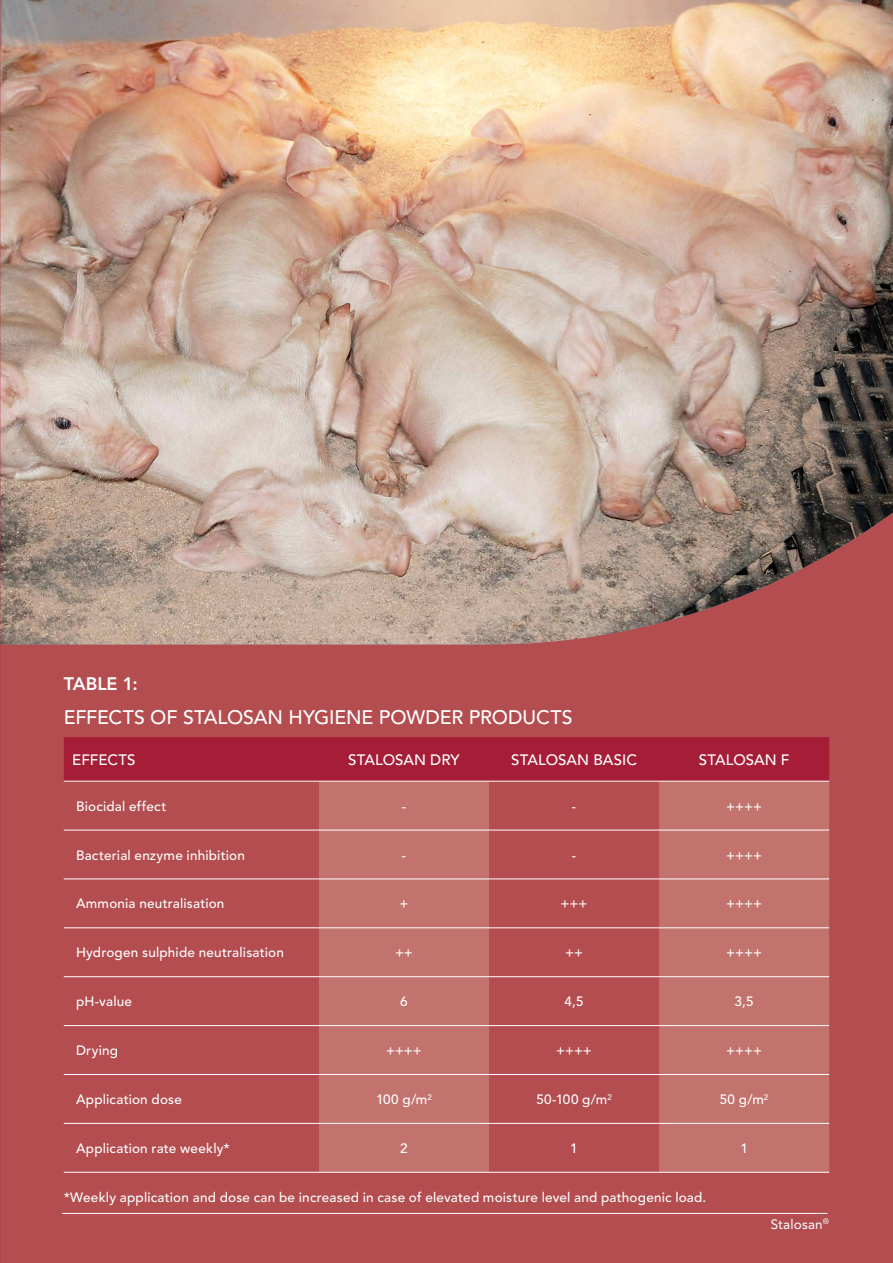
<style>
.page{position:relative;width:893px;height:1263px;background:#b34d50}
.page>*{position:absolute;margin:0;border:0;box-sizing:border-box;transform-origin:0 0}
.Stalosan_Produkt_MR{font:500 19.5px "Avenir LT Std";letter-spacing:-.005em;color:#fff}
.Stalosan_Figur_Nr_Ne{font:800 18px "Avenir LT Std";letter-spacing:-.005em;color:#fff}
.Stalosan_Tabel_Rubri{font:500 15px "Avenir LT Std";color:#fff}
.Stalosan_Tabel_Body{font:500 13.5px "Avenir LT Std";letter-spacing:.015em;color:#fff}
.Stalosan_Figur_Body{font:500 13.5px "Avenir LT Std";letter-spacing:.015em;color:#fff}
.t1{font:13.5px "Avenir LT Std";letter-spacing:.015em;color:#fff}
</style>
<div class="page">
<img style="left:0;top:0;width:893px;height:644px">
<div style="left:64px;top:737px;width:765px;height:44px;background:#a51d37"></div>
<svg style="left:319px;top:782px;width:510px;height:390px;fill:#c2736d"></svg>
<hr style="left:64px;top:781px;width:255px;height:1px;background:#fff">
<hr style="left:319px;top:781px;width:170px;height:1px;background:#fff">
<hr style="left:489px;top:781px;width:170px;height:1px;background:#fff">
<hr style="left:659px;top:781px;width:170px;height:1px;background:#fff">
<hr style="left:64px;top:830px;width:255px;height:1px;background:#fff">
<hr style="left:319px;top:830px;width:170px;height:1px;background:#fff">
<hr style="left:489px;top:830px;width:170px;height:1px;background:#fff">
<hr style="left:659px;top:830px;width:170px;height:1px;background:#fff">
<hr style="left:64px;top:878px;width:255px;height:1px;background:#fff">
<hr style="left:319px;top:878px;width:170px;height:1px;background:#fff">
<hr style="left:489px;top:878px;width:170px;height:1px;background:#fff">
<hr style="left:659px;top:878px;width:170px;height:1px;background:#fff">
<hr style="left:64px;top:927px;width:255px;height:1px;background:#fff">
<hr style="left:319px;top:927px;width:170px;height:1px;background:#fff">
<hr style="left:489px;top:927px;width:170px;height:1px;background:#fff">
<hr style="left:659px;top:927px;width:170px;height:1px;background:#fff">
<hr style="left:64px;top:976px;width:255px;height:1px;background:#fff">
<hr style="left:319px;top:976px;width:170px;height:1px;background:#fff">
<hr style="left:489px;top:976px;width:170px;height:1px;background:#fff">
<hr style="left:659px;top:976px;width:170px;height:1px;background:#fff">
<hr style="left:64px;top:1025px;width:255px;height:1px;background:#fff">
<hr style="left:319px;top:1025px;width:170px;height:1px;background:#fff">
<hr style="left:489px;top:1025px;width:170px;height:1px;background:#fff">
<hr style="left:659px;top:1025px;width:170px;height:1px;background:#fff">
<hr style="left:64px;top:1074px;width:255px;height:1px;background:#fff">
<hr style="left:319px;top:1074px;width:170px;height:1px;background:#fff">
<hr style="left:489px;top:1074px;width:170px;height:1px;background:#fff">
<hr style="left:659px;top:1074px;width:170px;height:1px;background:#fff">
<hr style="left:64px;top:1123px;width:255px;height:1px;background:#fff">
<hr style="left:319px;top:1123px;width:170px;height:1px;background:#fff">
<hr style="left:489px;top:1123px;width:170px;height:1px;background:#fff">
<hr style="left:659px;top:1123px;width:170px;height:1px;background:#fff">
<hr style="left:64px;top:1172px;width:255px;height:1px;background:#fff">
<hr style="left:319px;top:1172px;width:170px;height:1px;background:#fff">
<hr style="left:489px;top:1172px;width:170px;height:1px;background:#fff">
<hr style="left:659px;top:1172px;width:170px;height:1px;background:#fff">
<svg style="left:0;top:646px;width:1px;height:617px"></svg>
<hr style="left:62px;top:1213px;width:765px;height:1px;background:#fff">
<p class="Stalosan_Figur_Nr_Ne" style="left:64px;top:673px;width:75px">TABLE 1:</p>
<p class="Stalosan_Produkt_MR" style="left:64px;top:705px;width:510px">EFFECTS OF STALOSAN HYGIENE POWDER PRODUCTS</p>
<p class="Stalosan_Tabel_Rubri" style="left:72px;top:751px;width:65px">EFFECTS</p>
<p class="Stalosan_Tabel_Rubri" style="left:348px;top:751px;width:113px">STALOSAN DRY</p>
<p class="Stalosan_Tabel_Rubri" style="left:511px;top:751px;width:127px">STALOSAN BASIC</p>
<p class="Stalosan_Tabel_Rubri" style="left:699px;top:751px;width:92px">STALOSAN F</p>
<p class="Stalosan_Tabel_Body" style="left:76px;top:798px;width:92px">Biocidal effect</p>
<p class="Stalosan_Tabel_Body" style="left:402px;top:798px;width:6px">-</p>
<p class="Stalosan_Tabel_Body" style="left:572px;top:798px;width:6px">-</p>
<p class="Stalosan_Tabel_Body" style="left:726px;top:798px;width:37px">++++</p>
<p class="Stalosan_Tabel_Body" style="left:76px;top:847px;width:170px">Bacterial enzyme inhibition</p>
<p class="Stalosan_Tabel_Body" style="left:402px;top:847px;width:6px">-</p>
<p class="Stalosan_Tabel_Body" style="left:572px;top:847px;width:6px">-</p>
<p class="Stalosan_Tabel_Body" style="left:726px;top:847px;width:37px">++++</p>
<p class="Stalosan_Tabel_Body" style="left:76px;top:896px;width:150px">Ammonia neutralisation</p>
<p class="Stalosan_Tabel_Body" style="left:399px;top:896px;width:10px">+</p>
<p class="Stalosan_Tabel_Body" style="left:561px;top:896px;width:28px">+++</p>
<p class="Stalosan_Tabel_Body" style="left:726px;top:896px;width:37px">++++</p>
<p class="Stalosan_Tabel_Body" style="left:76px;top:945px;width:209px">Hydrogen sulphide neutralisation</p>
<p class="Stalosan_Tabel_Body" style="left:395px;top:945px;width:19px">++</p>
<p class="Stalosan_Tabel_Body" style="left:565px;top:945px;width:19px">++</p>
<p class="Stalosan_Tabel_Body" style="left:726px;top:945px;width:37px">++++</p>
<p class="Stalosan_Tabel_Body" style="left:76px;top:994px;width:58px">pH-value</p>
<p class="Stalosan_Tabel_Body" style="left:400px;top:994px;width:9px">6</p>
<p class="Stalosan_Tabel_Body" style="left:564px;top:994px;width:21px">4,5</p>
<p class="Stalosan_Tabel_Body" style="left:735px;top:994px;width:21px">3,5</p>
<p class="Stalosan_Tabel_Body" style="left:76px;top:1043px;width:44px">Drying</p>
<p class="Stalosan_Tabel_Body" style="left:386px;top:1043px;width:37px">++++</p>
<p class="Stalosan_Tabel_Body" style="left:556px;top:1043px;width:37px">++++</p>
<p class="Stalosan_Tabel_Body" style="left:726px;top:1043px;width:37px">++++</p>
<p class="Stalosan_Tabel_Body" style="left:76px;top:1091px;width:107px">Application dose</p>
<p class="Stalosan_Tabel_Body" style="left:376px;top:1091px;width:57px">100 g/m<sup>2</sup></p>
<p class="Stalosan_Tabel_Body" style="left:536px;top:1091px;width:77px">50-100 g/m<sup>2</sup></p>
<p class="Stalosan_Tabel_Body" style="left:720px;top:1091px;width:50px">50 g/m<sup>2</sup></p>
<p class="Stalosan_Tabel_Body" style="left:76px;top:1140px;width:155px">Application rate weekly*</p>
<p class="Stalosan_Tabel_Body" style="left:400px;top:1140px;width:9px">2</p>
<p class="Stalosan_Tabel_Body" style="left:570px;top:1140px;width:9px">1</p>
<p class="Stalosan_Tabel_Body" style="left:740px;top:1140px;width:9px">1</p>
<p class="Stalosan_Figur_Body" style="left:64px;top:1190px;width:644px">*Weekly application and dose can be increased in case of elevated moisture level and pathogenic load.</p>
<p class="t1" style="left:771px;top:1216px;width:60px">Stalosan<sup>®</sup></p>
</div>
